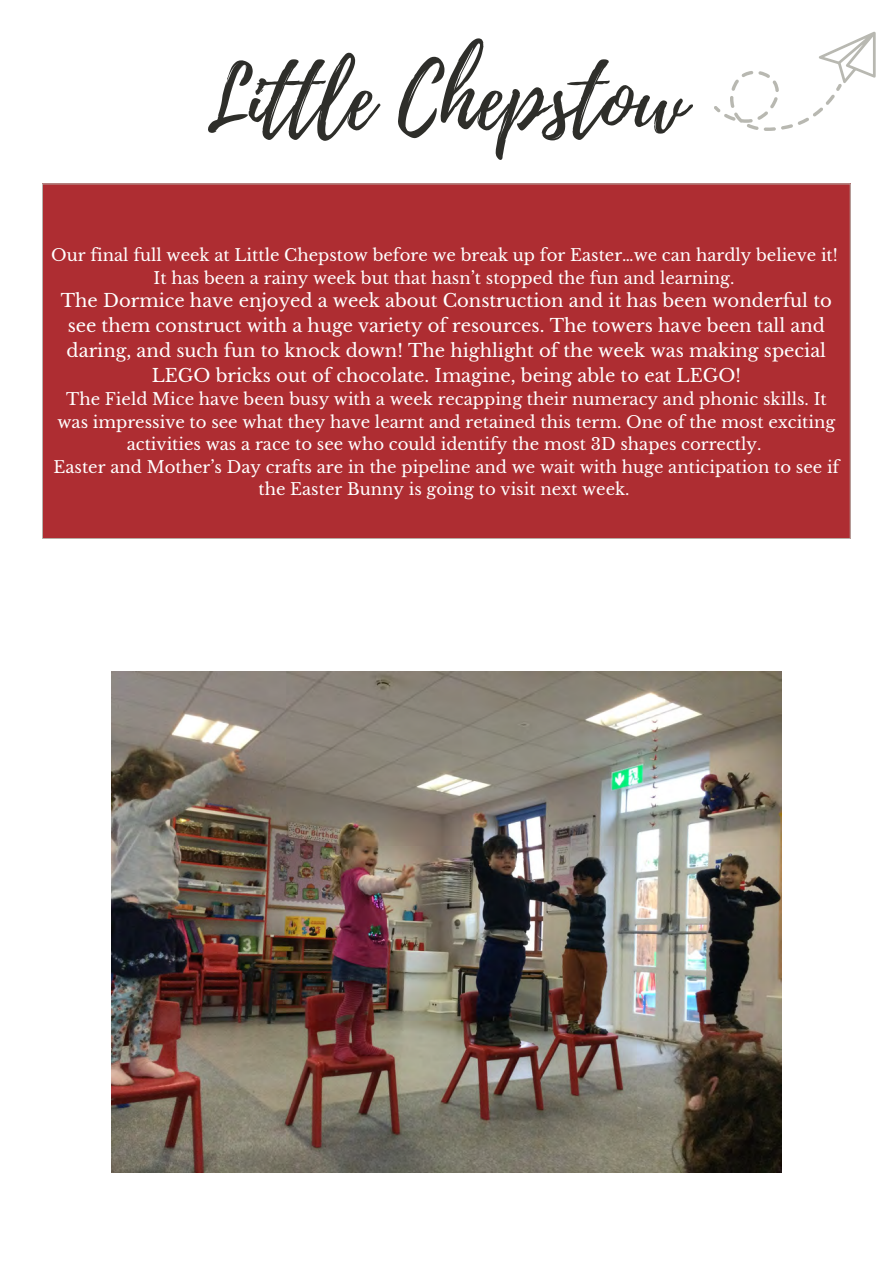
<style>
.page{position:relative;width:893px;height:1264px;background:#fff}
.page>*{position:absolute;margin:0;border:0;box-sizing:border-box;transform-origin:0 0}
.t1{font:85.5px "Playlist Script";color:#2e2e2a}
.t2{font:18px/24.8px "Libre Baskerville";color:#fff;text-align:center}
.t3{font:16.5px/22.5px "Libre Baskerville";color:#fff;text-align:center}
</style>
<div class="page">
<div style="left:42px;top:183px;width:808px;height:356px;background:#ae2d32"></div>
<svg style="left:714px;top:31px;width:161px;height:100px"></svg>
<img style="left:112px;top:671px;width:669px;height:501px">
<h1 class="t1" style="left:206px;top:38px;width:482px">Little Chepstow</h1>
<p class="t3" style="left:51px;top:244px;width:788px">Our final full week at Little Chepstow before we break up for Easter…we can hardly believe it!<br>It has been a rainy week but that hasn’t stopped the fun and learning.</p>
<p class="t2" style="left:61px;top:288px;width:772px">The Dormice have enjoyed a week about Construction and it has been wonderful to see them construct with a huge variety of resources. The towers have been tall and daring, and such fun to knock down! The highlight of the week was making special LEGO bricks out of chocolate. Imagine, being able to eat LEGO!</p>
<p class="t3" style="left:53px;top:388px;width:787px">The Field Mice have been busy with a week recapping their numeracy and phonic skills. It was impressive to see what they have learnt and retained this term. One of the most exciting activities was a race to see who could identify the most 3D shapes correctly.<br>Easter and Mother’s Day crafts are in the pipeline and we wait with huge anticipation to see if the Easter Bunny is going to visit next week.</p>
</div>
